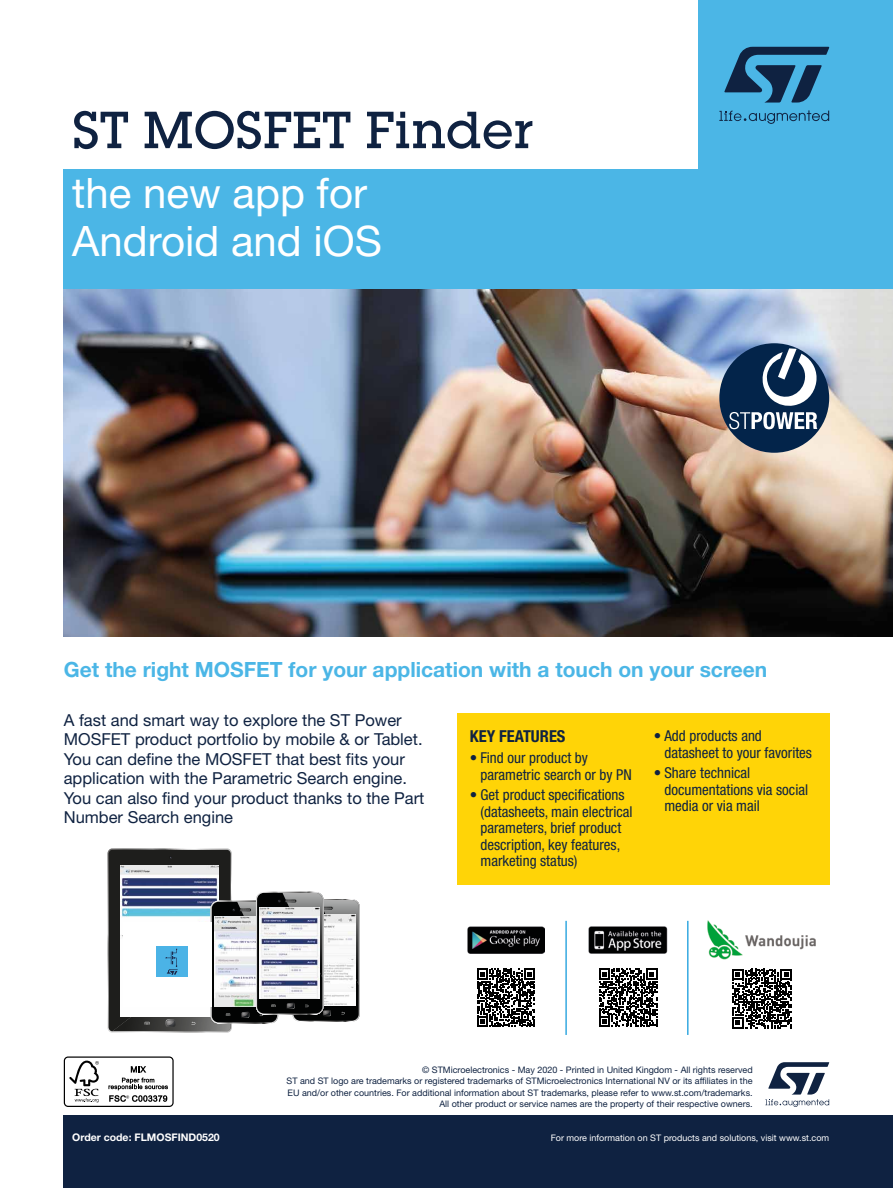
<style>
.page{position:relative;width:893px;height:1188px;background:#fff}
.page>*{position:absolute;margin:0;border:0;box-sizing:border-box;transform-origin:0 0}
.t1{font:500 51px "Lubalin Graph Std";color:#0f2241}
.t2{font:42px/48px "Helvetica Neue LT Std";color:#fff}
.t3{font:700 21px "Helvetica Neue LT Std";color:#4bb6e6}
.t4{font:16.5px/19.5px "Helvetica Neue LT Std";color:#0f2241}
.t5{font:700 condensed 16.5px "Helvetica Neue LT Std";color:#0f2241}
.t6{font:condensed 15px/16.5px "Helvetica Neue LT Std";color:#0f2241}
.t7{font:700 10.5px "Helvetica Neue LT Std";color:#fff}
.t8{font:9px/11.2px "Helvetica Neue LT Std";color:#0f2241;text-align:right}
.t9{font:9px "Helvetica Neue LT Std";color:#fff}
</style>
<div class="page">
<div style="left:698px;top:0;width:195px;height:627px;background:#4bb6e6"></div>
<div style="left:64px;top:169px;width:829px;height:458px;background:#4bb6e6"></div>
<svg style="left:724px;top:47px;width:105px;height:56px"></svg>
<svg style="left:719px;top:110px;width:110px;height:14px"></svg>
<img style="left:64px;top:290px;width:829px;height:347px">
<div style="left:719px;top:343px;width:110px;height:110px;background:#03244a;border-radius:50%"></div>
<svg style="left:729px;top:348px;width:88px;height:81px"></svg>
<div style="left:64px;top:1115px;width:829px;height:73px;background:#0f2241"></div>
<svg style="left:765px;top:1062px;width:64px;height:45px"></svg>
<svg style="left:64px;top:1056px;width:110px;height:51px"></svg>
<div style="left:457px;top:713px;width:372px;height:172px;background:#ffd407"></div>
<svg style="left:107px;top:848px;width:253px;height:185px"></svg>
<img style="left:260px;top:907px;width:59px;height:91px">
<div style="left:123px;top:922px;width:88px;height:85px;background:#fff"></div>
<img style="left:157px;top:947px;width:30px;height:30px">
<svg style="left:599px;top:969px;width:58px;height:58px"></svg>
<svg style="left:477px;top:969px;width:58px;height:58px"></svg>
<img style="left:588px;top:926px;width:80px;height:28px">
<img style="left:468px;top:927px;width:76px;height:26px">
<hr style="left:565px;top:921px;width:2px;height:114px;background:#36a9e1">
<img style="left:707px;top:920px;width:109px;height:40px">
<svg style="left:732px;top:969px;width:60px;height:60px"></svg>
<hr style="left:687px;top:921px;width:1px;height:114px;background:#36a9e1">
<h1 class="t1" style="left:72px;top:98px;width:463px">ST MOSFET Finder</h1>
<h2 class="t2" style="left:72px;top:168px;width:311px">the new app for<br>Android and iOS</h2>
<h3 class="t3" style="left:64px;top:657px;width:705px">Get the right MOSFET for your application with a touch on your screen</h3>
<p class="t4" style="left:64px;top:710px;width:362px">A fast and smart way to explore the ST Power MOSFET product portfolio by mobile &amp; or Tablet.<br>You can define the MOSFET that best fits your application with the Parametric Search engine.<br>You can also find your product thanks to the Part Number Search engine</p>
<h3 class="t5" style="left:470px;top:726px;width:97px">KEY FEATURES</h3>
<h3 class="t6" style="left:480px;top:749px;width:153px;text-indent:-11px">• Find our product by parametric search or by PN</h3>
<h3 class="t6" style="left:480px;top:787px;width:154px;text-indent:-11px">• Get product specifications (datasheets, main electrical parameters, brief product description, key features, marketing status)</h3>
<h3 class="t6" style="left:664px;top:728px;width:149px;text-indent:-11px">• Add products and datasheet to your favorites</h3>
<h3 class="t6" style="left:664px;top:765px;width:145px;text-indent:-11px">• Share technical documentations via social media or via mail</h3>
<p class="t8" style="left:287px;top:1064px;width:468px">© STMicroelectronics - May 2020 - Printed in United Kingdom - All rights reserved<br>ST and ST logo are trademarks or registered trademarks of STMicroelectronics International NV or its affiliates in the EU and/or other countries. For additional information about ST trademarks, please refer to www.st.com/trademarks.<br>All other product or service names are the property of their respective owners.</p>
<p class="t7" style="left:72px;top:1131px;width:149px">Order code: FLMOSFIND0520</p>
<p class="t9" style="left:551px;top:1133px;width:280px">For more information on ST products and solutions, visit www.st.com</p>
</div>
